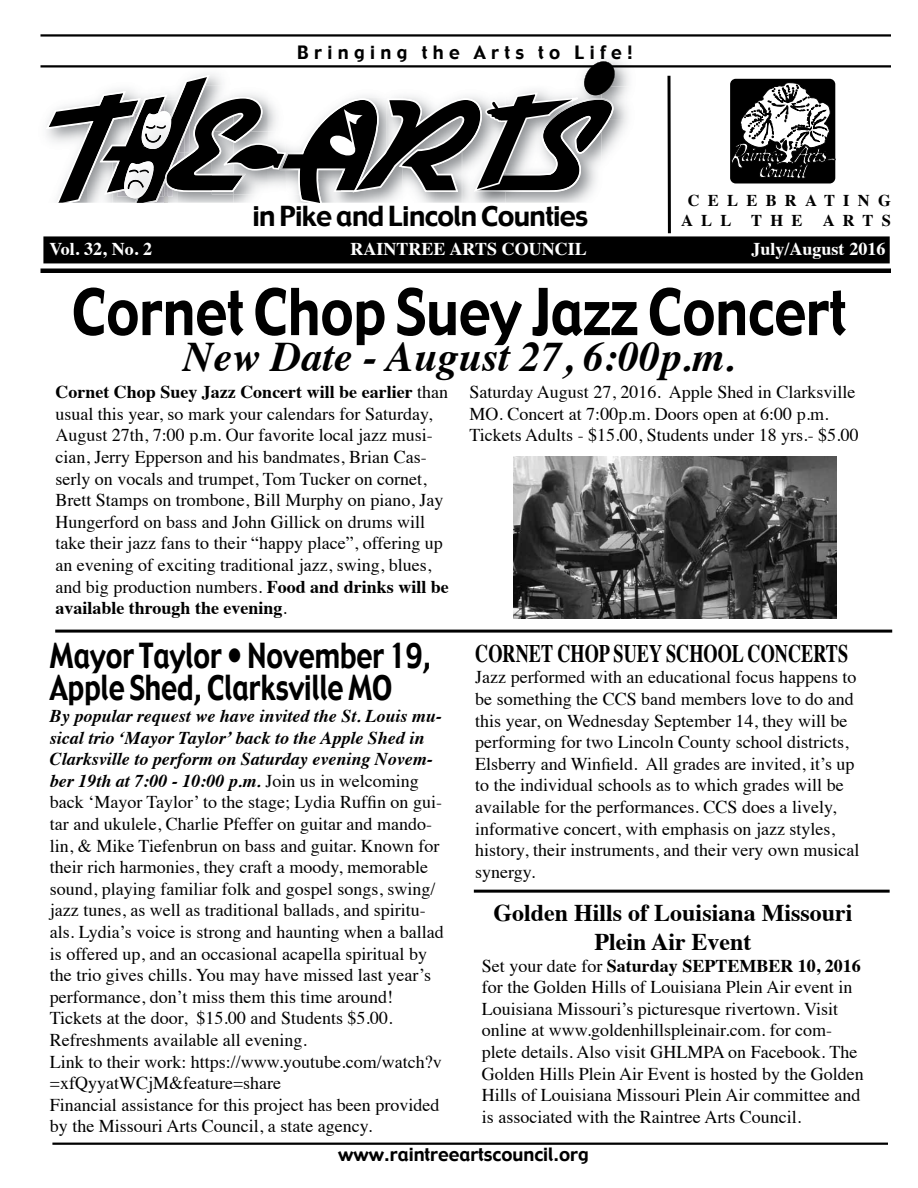
<style>
.page{position:relative;width:918px;height:1188px;background:#fff}
.page>*{position:absolute;margin:0;border:0;box-sizing:border-box;transform-origin:0 0}
.t1{font:63px "Gadget";color:#000;scale:.85 1}
.t2{font:italic 700 42px "Times";color:#000}
.t3{font:33.75px/32.4px "Gadget";color:#000;scale:.8 1}
.t4{font:27px "Gadget";letter-spacing:-.025em;color:#000}
.t5{font:700 25.35px "Times";color:#000;scale:.72 1}
.t6{font:700 24px/28.8px "Times";color:#000;text-align:center}
.t7{font:18px/21.6px "Times";color:#000}
.t8{font:700 18px "Times";color:#fff}
.t9{font:18px "Gadget";color:#000}
.t10{font:18px "Gadget";letter-spacing:.3em;color:#000}
.t11{font:700 16.5px/19.8px "Times";letter-spacing:.5em;color:#000;text-align:center}
.s1{font-weight:700}
.s2{font-weight:700;font-style:italic}
</style>
<div class="page">
<svg style="left:46px;top:59px;width:570px;height:144px"></svg>
<div style="left:730px;top:79px;width:105px;height:104px;background:#000;border-radius:6px"></div>
<svg style="left:731px;top:82px;width:104px;height:96px"></svg>
<div style="left:43px;top:236px;width:847px;height:27px;background:#000"></div>
<hr style="left:52px;top:1143px;width:836px;height:2px;background:#000">
<svg style="left:667px;top:76px;width:4px;height:157px"></svg>
<hr style="left:40px;top:34px;width:851px;height:3px;background:#000">
<hr style="left:40px;top:65px;width:851px;height:3px;background:#000">
<div style="left:40px;top:268px;width:851px;height:5px;background:#000"></div>
<hr style="left:474px;top:890px;width:416px;height:3px;background:#000">
<hr style="left:55px;top:630px;width:837px;height:3px;background:#000">
<img style="left:513px;top:456px;width:324px;height:162px">
<p class="t10" style="left:297px;top:41px;width:337px">Bringing the Arts to Life!</p>
<h3 class="t4" style="left:252px;top:198px;width:337px">in Pike and Lincoln Counties</h3>
<p class="t11" style="left:681px;top:189px;width:211px">CELEBRATING<br>ALL THE ARTS</p>
<p class="t8" style="left:50px;top:232px;width:104px">Vol. 32, No. 2</p>
<p class="t8" style="left:351px;top:232px;width:238px">RAINTREE ARTS COUNCIL</p>
<p class="t8" style="left:751px;top:232px;width:135px">July/August 2016</p>
<h1 class="t1" style="left:72px;top:271px;width:912px">Cornet Chop Suey Jazz Concert</h1>
<h2 class="t2" style="left:183px;top:318px;width:553px">New Date - August 27, 6:00p.m.</h2>
<p class="t7" style="left:55px;top:380px;width:395px"><span class="s1">Cornet Chop Suey Jazz Concert will be earlier</span> than usual this year, so mark your calendars for Saturday, August 27th, 7:00 p.m. Our favorite local jazz musi&shy;cian, Jerry Epperson and his bandmates, Brian Cas&shy;serly on vocals and trumpet, Tom Tucker on cornet, Brett Stamps on trombone, Bill Murphy on piano, Jay Hungerford on bass and John Gillick on drums will take their jazz fans to their “happy place”, offering up an evening of exciting traditional jazz, swing, blues, and big production numbers. <span class="s1">Food and drinks will be available through the evening</span>.</p>
<p class="t7" style="left:469px;top:380px;width:391px">Saturday August 27, 2016. Apple Shed in Clarksville<br>MO. Concert at 7:00p.m. Doors open at 6:00 p.m.<br>Tickets Adults - $15.00, Students under 18 yrs.- $5.00</p>
<h3 class="t5" style="left:475px;top:629px;width:520px">CORNET CHOP SUEY SCHOOL CONCERTS</h3>
<p class="t7" style="left:475px;top:665px;width:386px">Jazz performed with an educational focus happens to be something the CCS band members love to do and this year, on Wednesday September 14, they will be performing for two Lincoln County school districts, Elsberry and Winfield. All grades are invited, it’s up to the individual schools as to which grades will be available for the performances. CCS does a lively, informative concert, with emphasis on jazz styles, history, their instruments, and their very own musical synergy.</p>
<h3 class="t3" style="left:50px;top:641px;width:478px">Mayor Taylor • November 19,<br>Apple Shed, Clarksville MO</h3>
<p class="t7" style="left:50px;top:704px;width:395px"><span class="s2">By popular request we have invited the St. Louis mu&shy;sical trio ‘Mayor Taylor’ back to the Apple Shed in Clarksville to perform on Saturday evening Novem&shy;ber 19th at 7:00 - 10:00 p.m.</span> Join us in welcoming back ‘Mayor Taylor’ to the stage; Lydia Ruffin on gui&shy;tar and ukulele, Charlie Pfeffer on guitar and mando&shy;lin, &amp; Mike Tiefenbrun on bass and guitar. Known for their rich harmonies, they craft a moody, memorable sound, playing familiar folk and gospel songs, swing/ jazz tunes, as well as traditional ballads, and spiritu&shy;als. Lydia’s voice is strong and haunting when a ballad is offered up, and an occasional acapella spiritual by the trio gives chills. You may have missed last year’s performance, don’t miss them this time around!<br>Tickets at the door, $15.00 and Students $5.00.<br>Refreshments available all evening.<br>Link to their work: https://www.youtube.com/watch?v =xfQyyatWCjM&amp;feature=share<br>Financial assistance for this project has been provided by the Missouri Arts Council, a state agency.</p>
<h3 class="t6" style="left:494px;top:896px;width:360px">Golden Hills of Louisiana Missouri<br>Plein Air Event</h3>
<p class="t7" style="left:482px;top:953px;width:384px">Set your date for <span class="s1">Saturday SEPTEMBER 10, 2016 </span>for the Golden Hills of Louisiana Plein Air event in Louisiana Missouri’s picturesque rivertown. Visit online at www.goldenhillspleinair.com. for com&shy;plete details. Also visit GHLMPA on Facebook. The Golden Hills Plein Air Event is hosted by the Golden Hills of Louisiana Missouri Plein Air committee and is associated with the Raintree Arts Council.</p>
<p class="t9" style="left:338px;top:1142px;width:252px">www.raintreeartscouncil.org</p>
</div>
